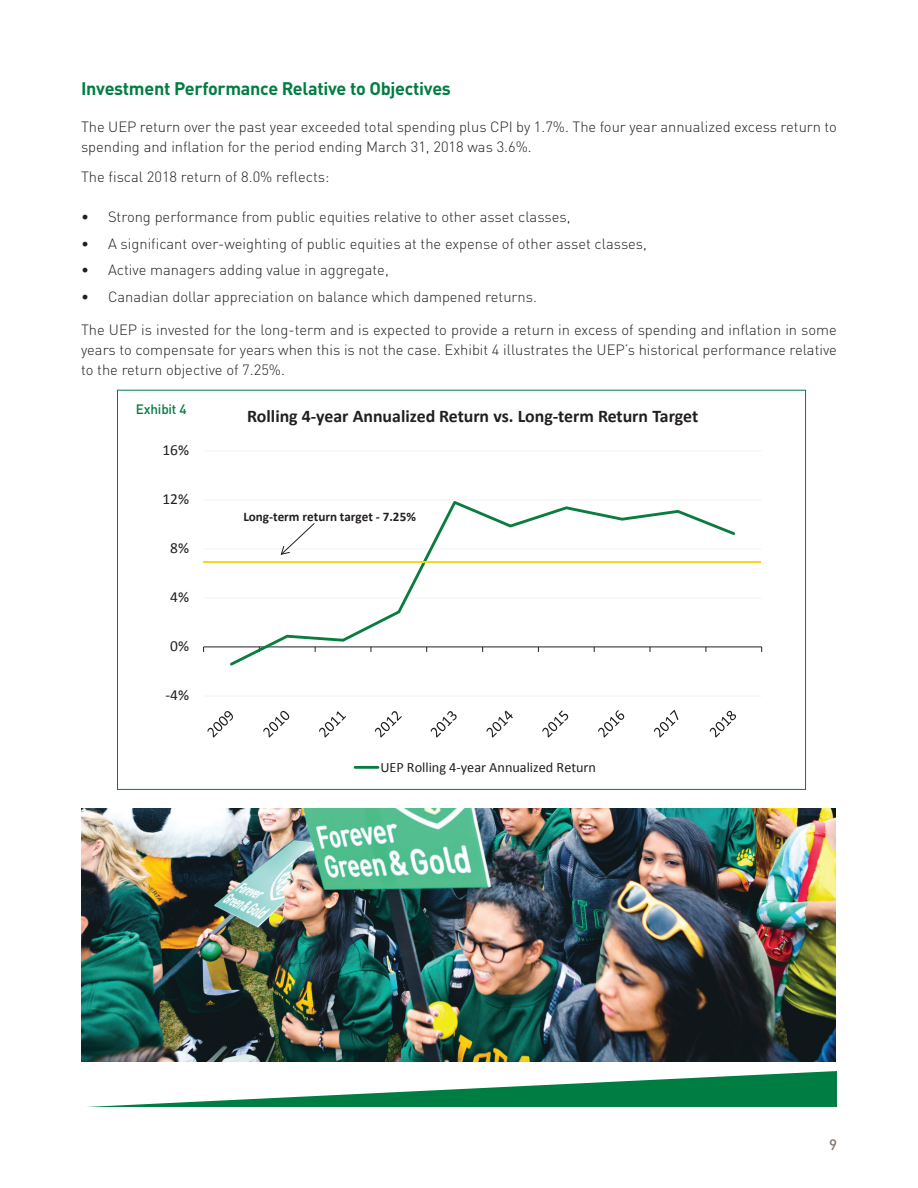
<style>
.page{position:relative;width:918px;height:1188px;background:#fff}
.page>*{position:absolute;margin:0;border:0;box-sizing:border-box;transform-origin:0 0}
.t1{font:700 18px "DIN Pro";letter-spacing:-.015em;color:#007d43}
.t2{font:700 17.85px "Calibri";color:#231f20}
.t3{font:15.45px "Calibri";color:#231f20}
.t4{font:500 15px "DIN Pro";color:#847870}
.t5{font:300 14.7px/20.1px "DIN Pro";color:#231f20}
.t6{font:14.25px "Calibri";color:#231f20}
.t7{font:500 13.5px "DIN Pro";letter-spacing:-.015em;color:#007d43}
.t8{font:700 13.05px "Calibri";color:#231f20}
</style>
<div class="page">
<svg style="left:87px;top:1071px;width:750px;height:36px"></svg>
<hr style="left:204px;top:696px;width:558px;height:1px;background:#f2f3f4">
<hr style="left:204px;top:598px;width:558px;height:1px;background:#f2f3f4">
<hr style="left:204px;top:549px;width:558px;height:1px;background:#f2f3f4">
<hr style="left:204px;top:499px;width:558px;height:1px;background:#f2f3f4">
<hr style="left:204px;top:450px;width:558px;height:1px;background:#f2f3f4">
<hr style="left:204px;top:646px;width:558px;height:1px;background:#231f20">
<svg style="left:228px;top:501px;width:509px;height:165px"></svg>
<svg style="left:710px;top:711px;width:26px;height:27px"></svg>
<svg style="left:654px;top:710px;width:24px;height:28px"></svg>
<svg style="left:598px;top:710px;width:26px;height:28px"></svg>
<svg style="left:542px;top:710px;width:26px;height:28px"></svg>
<svg style="left:486px;top:711px;width:27px;height:27px"></svg>
<svg style="left:431px;top:711px;width:26px;height:27px"></svg>
<svg style="left:375px;top:711px;width:27px;height:27px"></svg>
<svg style="left:319px;top:711px;width:27px;height:27px"></svg>
<svg style="left:263px;top:711px;width:26px;height:27px"></svg>
<svg style="left:207px;top:711px;width:26px;height:27px"></svg>
<hr style="left:355px;top:766px;width:23px;height:3px;background:#0b7c40">
<hr style="left:203px;top:561px;width:558px;height:2px;background:#fbd605">
<div style="left:235px;top:504px;width:195px;height:24px;background:#fff"></div>
<svg style="left:280px;top:523px;width:36px;height:32px"></svg>
<img style="left:81px;top:809px;width:755px;height:252px">
<p class="t1" style="left:81px;top:73px;width:372px">Investment Performance Relative to Objectives</p>
<p class="t5" style="left:81px;top:116px;width:758px">The UEP return over the past year exceeded total spending plus CPI by 1.7%. The four year annualized excess return to spending and inflation for the period ending March 31, 2018 was 3.6%.</p>
<p class="t5" style="left:81px;top:166px;width:250px">The fiscal 2018 return of 8.0% reflects:</p>
<p class="t5" style="left:81px;top:205px;width:491px">• Strong performance from public equities relative to other asset classes,</p>
<p class="t5" style="left:81px;top:232px;width:568px">• A significant over-weighting of public equities at the expense of other asset classes,</p>
<p class="t5" style="left:81px;top:259px;width:309px">• Active managers adding value in aggregate,</p>
<p class="t5" style="left:81px;top:285px;width:458px">• Canadian dollar appreciation on balance which dampened returns.</p>
<p class="t5" style="left:81px;top:318px;width:757px;text-align:justify">The UEP is invested for the long-term and is expected to provide a return in excess of spending and inflation in some years to compensate for years when this is not the case. Exhibit 4 illustrates the UEP’s historical performance relative to the return objective of 7.25%.</p>
<p class="t7" style="left:136px;top:398px;width:52px">Exhibit 4</p>
<p class="t3" style="left:162px;top:440px;width:28px">16%</p>
<p class="t3" style="left:162px;top:489px;width:28px">12%</p>
<p class="t3" style="left:170px;top:538px;width:20px">8%</p>
<p class="t3" style="left:170px;top:587px;width:20px">4%</p>
<p class="t3" style="left:170px;top:636px;width:20px">0%</p>
<p class="t3" style="left:166px;top:686px;width:25px">-4%</p>
<p class="t2" style="left:247px;top:405px;width:453px">Rolling 4-year Annualized Return vs. Long-term Return Target</p>
<p class="t8" style="left:243px;top:508px;width:174px">Long-term return target - 7.25%</p>
<p class="t6" style="left:380px;top:758px;width:217px">UEP Rolling 4-year Annualized Return</p>
<p class="t4" style="left:829px;top:1133px;width:9px">9</p>
</div>
